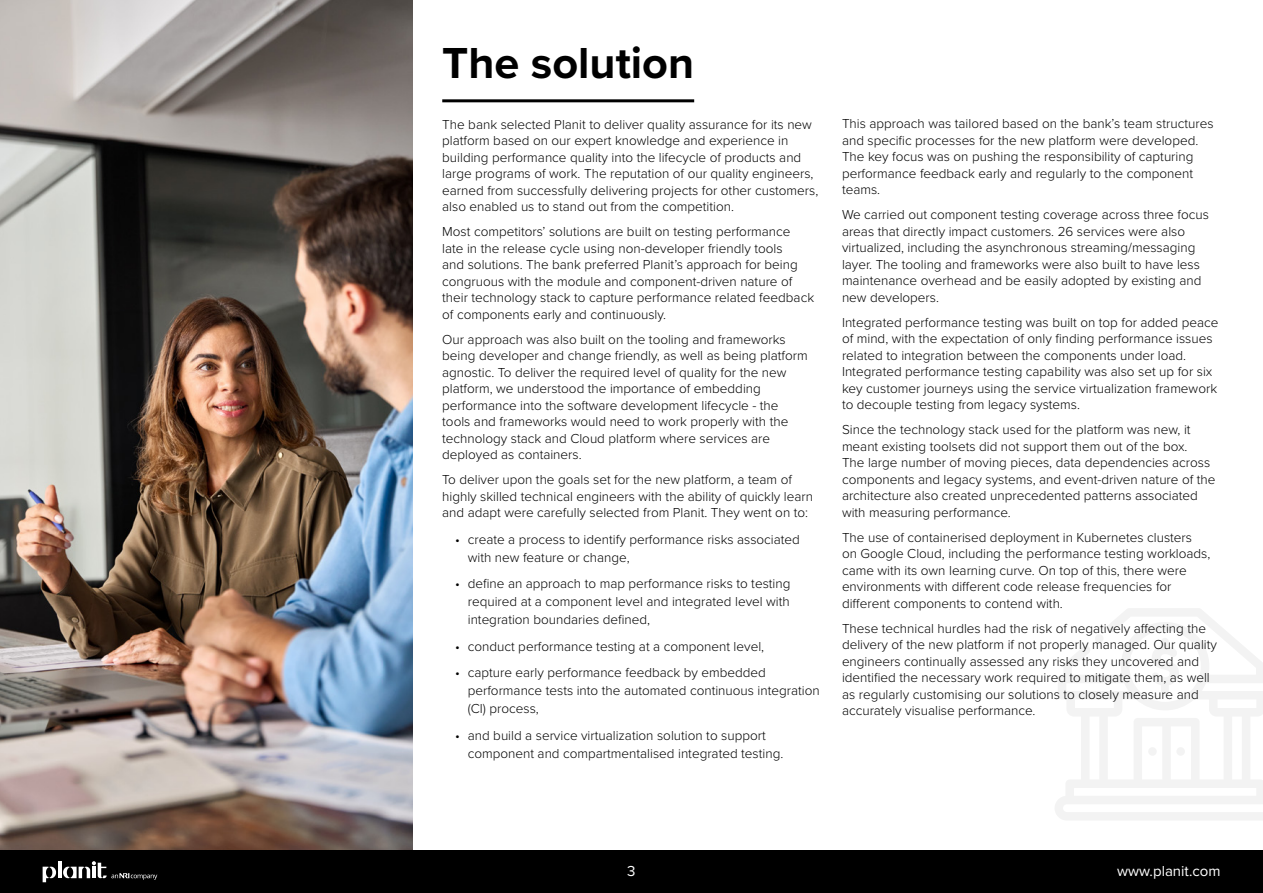
<style>
.page{position:relative;width:1263px;height:893px;background:#fff}
.page>*{position:absolute;margin:0;border:0;box-sizing:border-box;transform-origin:0 0}
.t1{font:700 45px "Proxima Nova";color:#000}
.t2{font:15px "Proxima Nova";color:#fff}
.t3{font:300 13.5px/16.5px "Proxima Nova";color:#000}
</style>
<div class="page">
<svg style="left:1055px;top:608px;width:208px;height:212px"></svg>
<hr style="left:442px;top:99px;width:252px;height:3px;background:#000">
<img style="left:0;top:0;width:412px;height:850px">
<div style="left:0;top:850px;width:1263px;height:43px;background:#000"></div>
<svg style="left:43px;top:867px;width:13px;height:15px"></svg>
<hr style="left:58px;top:861px;width:3px;height:17px;background:#fff">
<svg style="left:63px;top:861px;width:94px;height:19px"></svg>
<h1 class="t1" style="left:442px;top:30px;width:253px">The solution</h1>
<p class="t3" style="left:442px;top:115px;width:378px">The bank selected Planit to deliver quality assurance for its new platform based on our expert knowledge and experience in building performance quality into the lifecycle of products and large programs of work. The reputation of our quality engineers, earned from successfully delivering projects for other customers, also enabled us to stand out from the competition.</p>
<p class="t3" style="left:442px;top:223px;width:373px">Most competitors’ solutions are built on testing performance late in the release cycle using non-developer friendly tools<br>and solutions. The bank preferred Planit’s approach for being congruous with the module and component-driven nature of their technology stack to capture performance related feedback of components early and continuously.</p>
<p class="t3" style="left:442px;top:330px;width:367px">Our approach was also built on the tooling and frameworks being developer and change friendly, as well as being platform agnostic. To deliver the required level of quality for the new platform, we understood the importance of embedding performance into the software development lifecycle - the tools and frameworks would need to work properly with the technology stack and Cloud platform where services are deployed as containers.</p>
<p class="t3" style="left:442px;top:471px;width:372px">To deliver upon the goals set for the new platform, a team of highly skilled technical engineers with the ability of quickly learn and adapt were carefully selected from Planit. They went on to:</p>
<p class="t3" style="left:468px;top:529px;width:334px;line-height:18px;text-indent:-13px">• create a process to identify performance risks associated with new feature or change,</p>
<p class="t3" style="left:468px;top:574px;width:324px;line-height:18px;text-align:justify;text-indent:-13px">• define an approach to map performance risks to testing required at a component level and integrated level with integration boundaries defined,</p>
<p class="t3" style="left:455px;top:637px;width:311px">• conduct performance testing at a component level,</p>
<p class="t3" style="left:468px;top:663px;width:353px;line-height:18px;text-indent:-13px">• capture early performance feedback by embedded performance tests into the automated continuous integration (CI) process,</p>
<p class="t3" style="left:468px;top:725px;width:317px;line-height:18px;text-indent:-13px">• and build a service virtualization solution to support component and compartmentalised integrated testing.</p>
<p class="t3" style="left:842px;top:115px;width:373px">This approach was tailored based on the bank’s team structures and specific processes for the new platform were developed.<br>The key focus was on pushing the responsibility of capturing performance feedback early and regularly to the component teams.</p>
<p class="t3" style="left:842px;top:206px;width:368px">We carried out component testing coverage across three focus areas that directly impact customers. 26 services were also virtualized, including the asynchronous streaming/messaging layer. The tooling and frameworks were also built to have less maintenance overhead and be easily adopted by existing and new developers.</p>
<p class="t3" style="left:842px;top:313px;width:378px">Integrated performance testing was built on top for added peace of mind, with the expectation of only finding performance issues related to integration between the components under load.<br>Integrated performance testing capability was also set up for six key customer journeys using the service virtualization framework to decouple testing from legacy systems.</p>
<p class="t3" style="left:842px;top:421px;width:375px">Since the technology stack used for the platform was new, it meant existing toolsets did not support them out of the box.<br>The large number of moving pieces, data dependencies across components and legacy systems, and event-driven nature of the architecture also created unprecedented patterns associated with measuring performance.</p>
<p class="t3" style="left:842px;top:528px;width:370px">The use of containerised deployment in Kubernetes clusters on Google Cloud, including the performance testing workloads, came with its own learning curve. On top of this, there were environments with different code release frequencies for different components to contend with.</p>
<p class="t3" style="left:842px;top:619px;width:376px">These technical hurdles had the risk of negatively affecting the delivery of the new platform if not properly managed. Our quality engineers continually assessed any risks they uncovered and identified the necessary work required to mitigate them, as well as regularly customising our solutions to closely measure and accurately visualise performance.</p>
<p class="t2" style="left:627px;top:860px;width:10px">3</p>
<p class="t2" style="left:1117px;top:860px;width:105px">www.planit.com</p>
</div>
